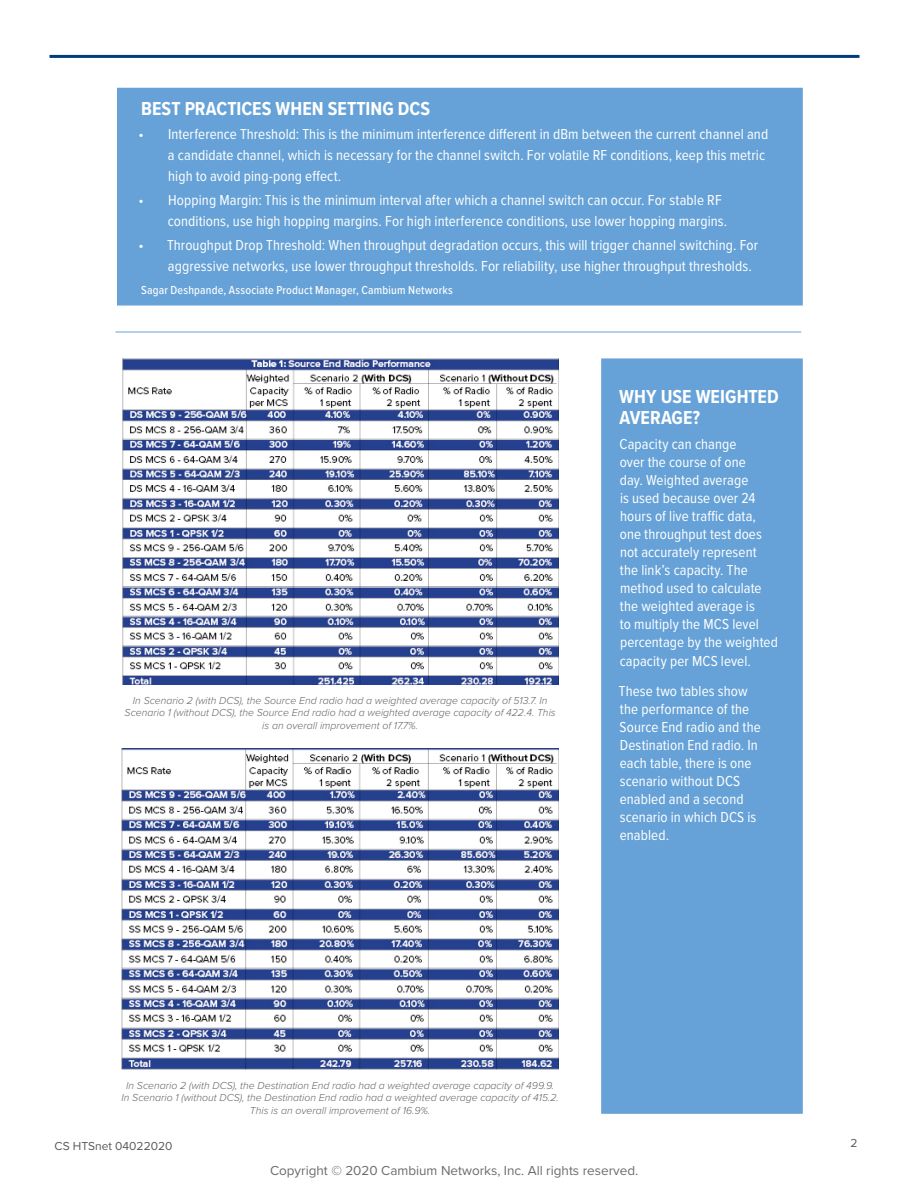
<style>
.page{position:relative;width:918px;height:1188px;background:#fff}
.page>*{position:absolute;margin:0;border:0;box-sizing:border-box;transform-origin:0 0}
.Body_Copy{font:700 19.5px/21px "Proxima Nova Cond";letter-spacing:.005em;color:#fff}
.Body_Copy-2{font:15px/18px "Proxima Nova Cond";letter-spacing:.005em;color:#fff}
.t1{font:13.5px "Proxima Nova";color:#6b6b6e}
.Body_Copy-3{font:500 12px "Proxima Nova Cond";letter-spacing:.015em;color:#fff}
.t2{font:12px "Proxima Nova";color:#58595b}
.t3{font:italic 300 10.5px/12.6px "Proxima Nova";color:#636366;text-align:center}
</style>
<div class="page">
<hr style="left:50px;top:55px;width:810px;height:3px;background:#003d79">
<img style="left:122px;top:358px;width:437px;height:326px">
<img style="left:122px;top:748px;width:437px;height:322px">
<div style="left:601px;top:358px;width:202px;height:756px;background:#66a2d7;border:2px solid #66a2d7"></div>
<div style="left:117px;top:88px;width:686px;height:218px;background:#66a2d7;border:2px solid #66a2d7"></div>
<hr style="left:116px;top:332px;width:685px;height:1px;background:#66a2d7">
<p class="Body_Copy" style="left:141px;top:97px;width:290px">BEST PRACTICES WHEN SETTING DCS</p>
<p class="Body_Copy-2" style="left:168px;top:123px;width:602px;line-height:21px;text-indent:-30px">• Interference Threshold: This is the minimum interference different in dBm between the current channel and a candidate channel, which is necessary for the channel switch. For volatile RF conditions, keep this metric high to avoid ping-pong effect.</p>
<p class="Body_Copy-2" style="left:168px;top:189px;width:561px;line-height:21px;text-indent:-29px">• Hopping Margin: This is the minimum interval after which a channel switch can occur. For stable RF conditions, use high hopping margins. For high interference conditions, use lower hopping margins.</p>
<p class="Body_Copy-2" style="left:168px;top:234px;width:592px;line-height:21px;text-indent:-30px">• Throughput Drop Threshold: When throughput degradation occurs, this will trigger channel switching. For aggressive networks, use lower throughput thresholds. For reliability, use higher throughput thresholds.</p>
<p class="Body_Copy-3" style="left:141px;top:281px;width:313px">Sagar Deshpande, Associate Product Manager, Cambium Networks</p>
<p class="t3" style="left:125px;top:693px;width:433px">In Scenario 2 (with DCS), the Source End radio had a weighted average capacity of 513.7. In<br>Scenario 1 (without DCS), the Source End radio had a weighted average capacity of 422.4. This is an overall improvement of 17.7%.</p>
<p class="Body_Copy" style="left:619px;top:386px;width:161px">WHY USE WEIGHTED<br>AVERAGE?</p>
<p class="Body_Copy-2" style="left:619px;top:434px;width:160px">Capacity can change<br>over the course of one<br>day. Weighted average<br>is used because over 24 hours of live traffic data, one throughput test does not accurately represent the link’s capacity. The method used to calculate the weighted average is<br>to multiply the MCS level percentage by the weighted</p>
<p class="Body_Copy-2" style="left:620px;top:652px;width:133px">capacity per MCS level.</p>
<p class="Body_Copy-2" style="left:619px;top:681px;width:143px">These two tables show the performance of the<br>Source End radio and the<br>Destination End radio. In each table, there is one scenario without DCS enabled and a second scenario in which DCS is enabled.</p>
<p class="t3" style="left:122px;top:1078px;width:439px">In Scenario 2 (with DCS), the Destination End radio had a weighted average capacity of 499.9.<br>In Scenario 1 (without DCS), the Destination End radio had a weighted average capacity of 415.2.<br>This is an overall improvement of 16.9%.</p>
<p class="t2" style="left:55px;top:1137px;width:119px">CS HTSnet 04022020</p>
<p class="t1" style="left:270px;top:1161px;width:370px">Copyright © 2020 Cambium Networks, Inc. All rights reserved.</p>
<p class="t2" style="left:850px;top:1134px;width:9px">2</p>
</div>
